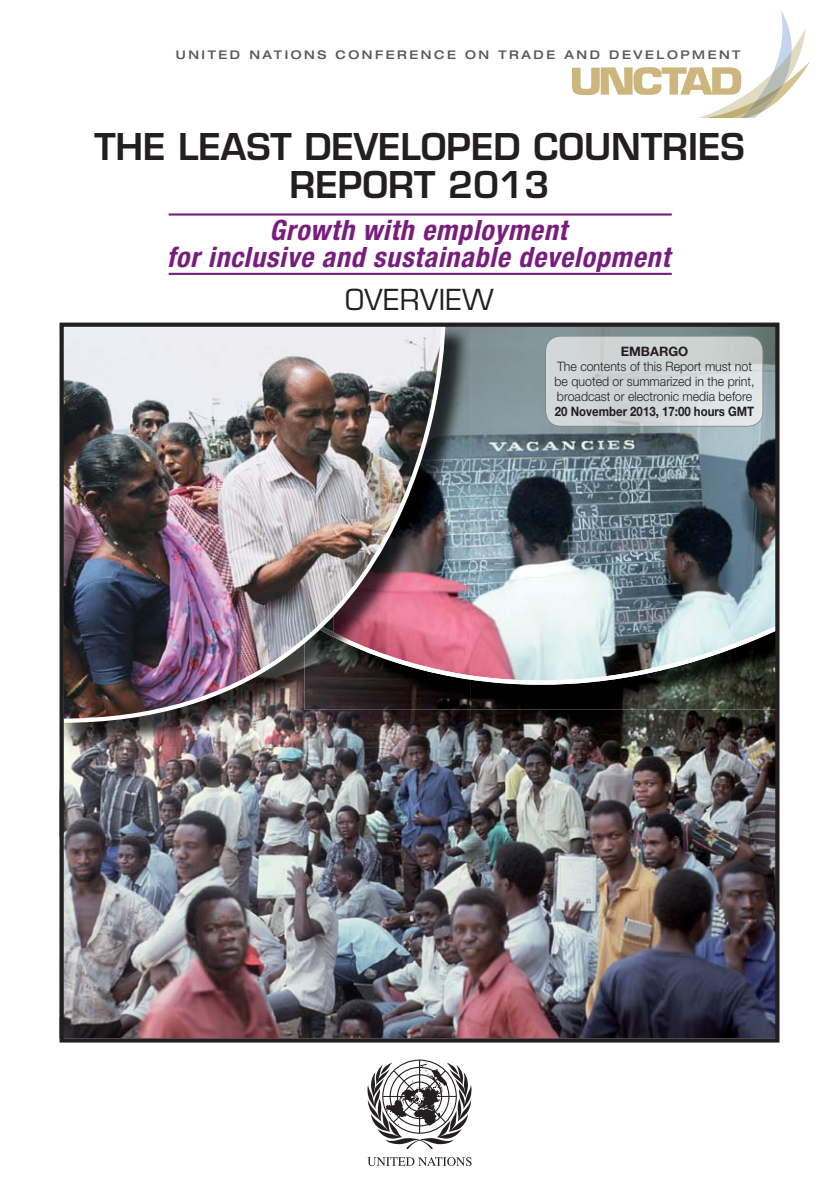
<style>
.page{position:relative;width:840px;height:1190px;background:#fff}
.page>*{position:absolute;margin:0;border:0;box-sizing:border-box;transform-origin:0 0}
.t1{font:600 36px/38px "Eurostile LT Std";color:#231f20;text-align:center}
.t2{font:28.2px "Eurostile LT Std";letter-spacing:.02em;color:#231f20}
.t3{font:italic 700 condensed 28px/26.8px "Helvetica Neue LT Std";letter-spacing:.03em;color:#781d7e;text-align:center}
.t4{font:300 13px/15px "Helvetica Neue LT Std";color:#231f20;scale:.95 1}
.t5{font:700 13px "Helvetica Neue LT Std";color:#231f20;scale:.88 1}
.t6{font:700 13px "Helvetica Neue LT Std";color:#231f20}
.t7{font:500 expanded 12px "Helvetica Neue LT Std";letter-spacing:.21em;color:#58595b}
</style>
<div class="page">
<img style="left:65px;top:710px;width:710px;height:328px">
<img style="left:470px;top:685px;width:305px;height:25px">
<svg style="left:447px;top:322px;width:333px;height:363px;background:#7f8c92"></svg>
<img style="left:65px;top:710px;width:405px;height:38px">
<img style="left:447px;top:680px;width:23px;height:30px">
<img style="left:447px;top:328px;width:23px;height:352px">
<img style="left:59px;top:322px;width:388px;height:403px">
<svg style="left:367px;top:1062px;width:105px;height:87px"></svg>
<svg style="left:367px;top:1157px;width:105px;height:9px"></svg>
<hr style="left:169px;top:213px;width:503px;height:3px;background:#781d7e">
<hr style="left:169px;top:273px;width:503px;height:2px;background:#781d7e">
<svg style="left:572px;top:11px;width:238px;height:107px"></svg>
<img style="left:545px;top:336px;width:218px;height:90px">
<div style="left:60px;top:323px;width:720px;height:720px;border:4px solid #231f20"></div>
<p class="t7" style="left:176px;top:48px;width:566px">UNITED NATIONS CONFERENCE ON TRADE AND DEVELOPMENT</p>
<h1 class="t1" style="left:94px;top:131px;width:652px">THE LEAST DEVELOPED COUNTRIES<br>REPORT 2013</h1>
<h3 class="t3" style="left:167px;top:217px;width:504px">Growth with employment<br>for inclusive and sustainable development</h3>
<h2 class="t2" style="left:345px;top:284px;width:150px">OVERVIEW</h2>
<p class="t6" style="left:621px;top:344px;width:69px">EMBARGO</p>
<p class="t4" style="left:555px;top:360px;width:212px">The contents of this Report must not be quoted or summarized in the print, broadcast or electronic media before</p>
<p class="t5" style="left:555px;top:404px;width:228px">20 November 2013, 17:00 hours GMT</p>
</div>
